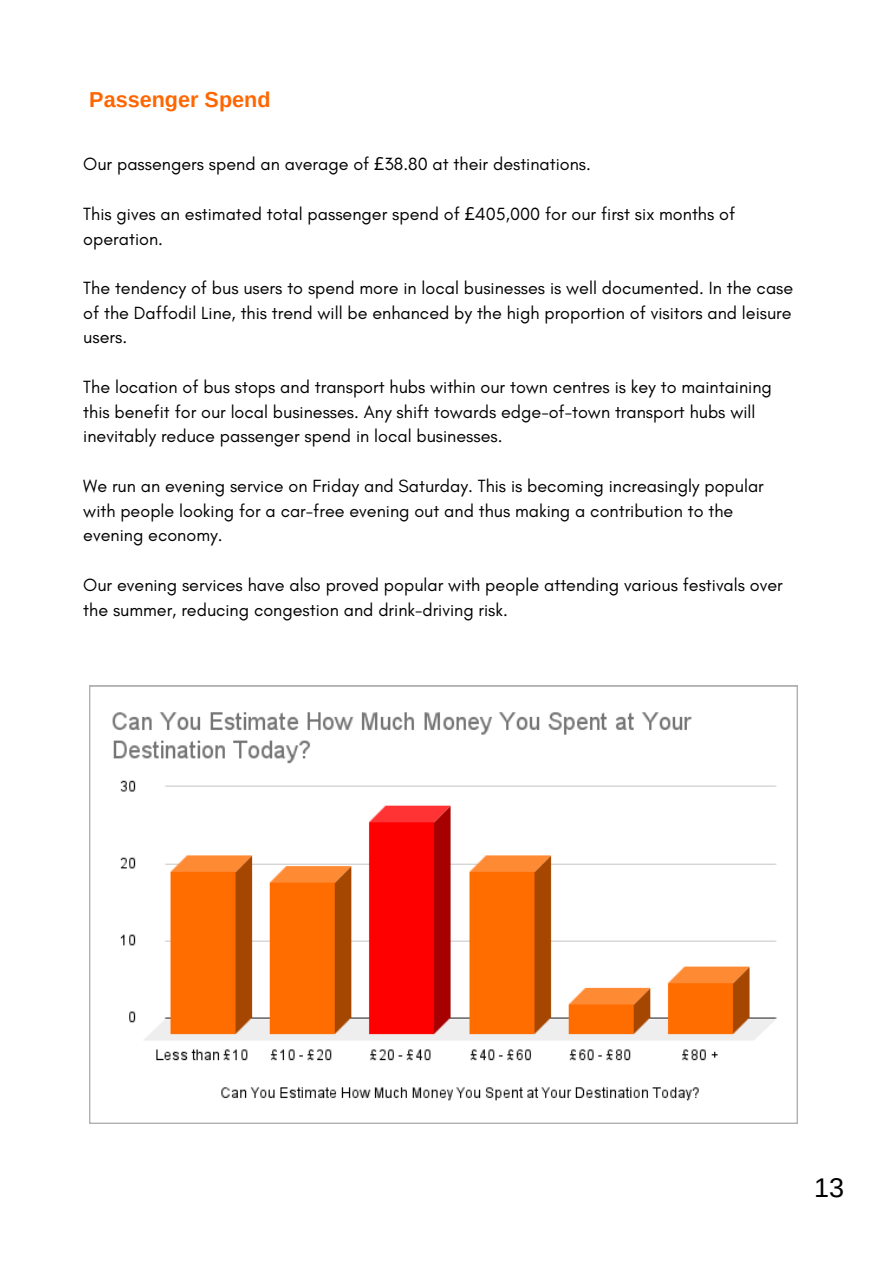
<style>
.page{position:relative;width:893px;height:1264px;background:#fff}
.page>*{position:absolute;margin:0;border:0;box-sizing:border-box;transform-origin:0 0}
.t1{font:27px "Arimo";color:#000}
.t2{font:700 21.6px "Arimo";color:#f60}
.t3{font:18px/24.8px "Glacial Indifference";color:#000}
.s1{font-family:"Noto Sans"}
</style>
<div class="page">
<svg style="left:89px;top:685px;width:708px;height:438px"></svg>
<p class="t2" style="left:89px;top:88px;width:183px">Passenger Spend</p>
<p class="t3" style="left:83px;top:152px;width:509px">Our passengers spend an average of <span class="s1">£</span>38.80 at their destinations.</p>
<p class="t3" style="left:83px;top:201px;width:653px">This gives an estimated total passenger spend of <span class="s1">£</span>405,000 for our first six months of operation.</p>
<p class="t3" style="left:83px;top:275px;width:711px;text-align:justify">The tendency of bus users to spend more in local businesses is well documented. In the case of the Daffodil Line, this trend will be enhanced by the high proportion of visitors and leisure users.</p>
<p class="t3" style="left:83px;top:374px;width:690px">The location of bus stops and transport hubs within our town centres is key to maintaining this benefit for our local businesses. Any shift towards edge-of-town transport hubs will inevitably reduce passenger spend in local businesses.</p>
<p class="t3" style="left:83px;top:473px;width:682px">We run an evening service on Friday and Saturday. This is becoming increasingly popular with people looking for a car-free evening out and thus making a contribution to the evening economy.</p>
<p class="t3" style="left:83px;top:572px;width:701px">Our evening services have also proved popular with people attending various festivals over the summer, reducing congestion and drink-driving risk.</p>
<p class="t1" style="left:814px;top:1172px;width:31px">13</p>
</div>
